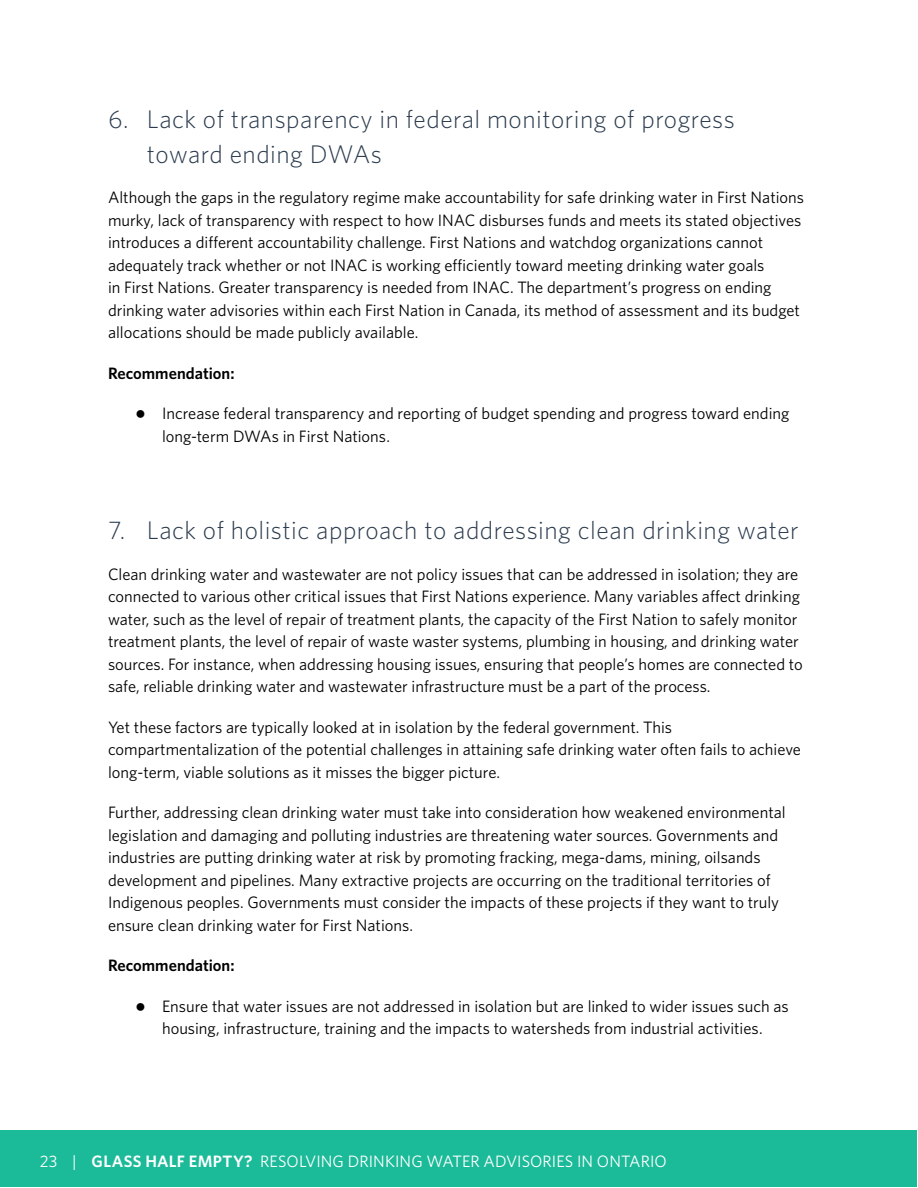
<style>
.page{position:relative;width:918px;height:1188px;background:#fff}
.page>*{position:absolute;margin:0;border:0;box-sizing:border-box;transform-origin:0 0}
.t1{font:300 25.5px/34.5px "Whitney";letter-spacing:.02em;color:#2b3c4e}
.t2{font:16.5px/22.5px "Whitney";color:#000}
.t3{font:16.5px "Whitney";color:#fff}
.t4{font:600 16.5px "Whitney";color:#000}
.s1{font-family:"Arial";font-size:18px}
.s2{font-weight:600}
</style>
<div class="page">
<div style="left:1px;top:1131px;width:916px;height:56px;background:#1bba99"></div>
<h1 class="t1" style="left:147px;top:101px;width:589px;text-indent:-39px">6. Lack of transparency in federal monitoring of progress toward ending DWAs</h1>
<p class="t2" style="left:108px;top:186px;width:698px">Although the gaps in the regulatory regime make accountability for safe drinking water in First Nations murky, lack of transparency with respect to how INAC disburses funds and meets its stated objectives introduces a different accountability challenge. First Nations and watchdog organizations cannot adequately track whether or not INAC is working efficiently toward meeting drinking water goals<br>in First Nations. Greater transparency is needed from INAC. The department’s progress on ending drinking water advisories within each First Nation in Canada, its method of assessment and its budget allocations should be made publicly available.</p>
<p class="t4" style="left:108px;top:362px;width:128px">Recommendation:</p>
<p class="t2" style="left:162px;top:402px;width:629px;text-indent:-27px"><span class="s1">●</span> Increase federal transparency and reporting of budget spending and progress toward ending long-term DWAs in First Nations.</p>
<h1 class="t1" style="left:108px;top:512px;width:692px">7. Lack of holistic approach to addressing clean drinking water</h1>
<p class="t2" style="left:108px;top:563px;width:696px">Clean drinking water and wastewater are not policy issues that can be addressed in isolation; they are connected to various other critical issues that First Nations experience. Many variables affect drinking water, such as the level of repair of treatment plants, the capacity of the First Nation to safely monitor treatment plants, the level of repair of waste waster systems, plumbing in housing, and drinking water sources. For instance, when addressing housing issues, ensuring that people’s homes are connected to safe, reliable drinking water and wastewater infrastructure must be a part of the process.</p>
<p class="t2" style="left:108px;top:716px;width:695px">Yet these factors are typically looked at in isolation by the federal government. This compartmentalization of the potential challenges in attaining safe drinking water often fails to achieve long-term, viable solutions as it misses the bigger picture.</p>
<p class="t2" style="left:108px;top:801px;width:679px">Further, addressing clean drinking water must take into consideration how weakened environmental legislation and damaging and polluting industries are threatening water sources. Governments and industries are putting drinking water at risk by promoting fracking, mega-dams, mining, oilsands development and pipelines. Many extractive projects are occurring on the traditional territories of Indigenous peoples. Governments must consider the impacts of these projects if they want to truly ensure clean drinking water for First Nations.</p>
<p class="t4" style="left:108px;top:955px;width:128px">Recommendation:</p>
<p class="t2" style="left:135px;top:995px;width:655px;text-align:center"><span class="s1">●</span> Ensure that water issues are not addressed in isolation but are linked to wider issues such as housing, infrastructure, training and the impacts to watersheds from industrial activities.</p>
<p class="t3" style="left:40px;top:1150px;width:629px">23 | <span class="s2">GLASS HALF EMPTY?</span> RESOLVING DRINKING WATER ADVISORIES IN ONTARIO</p>
</div>
